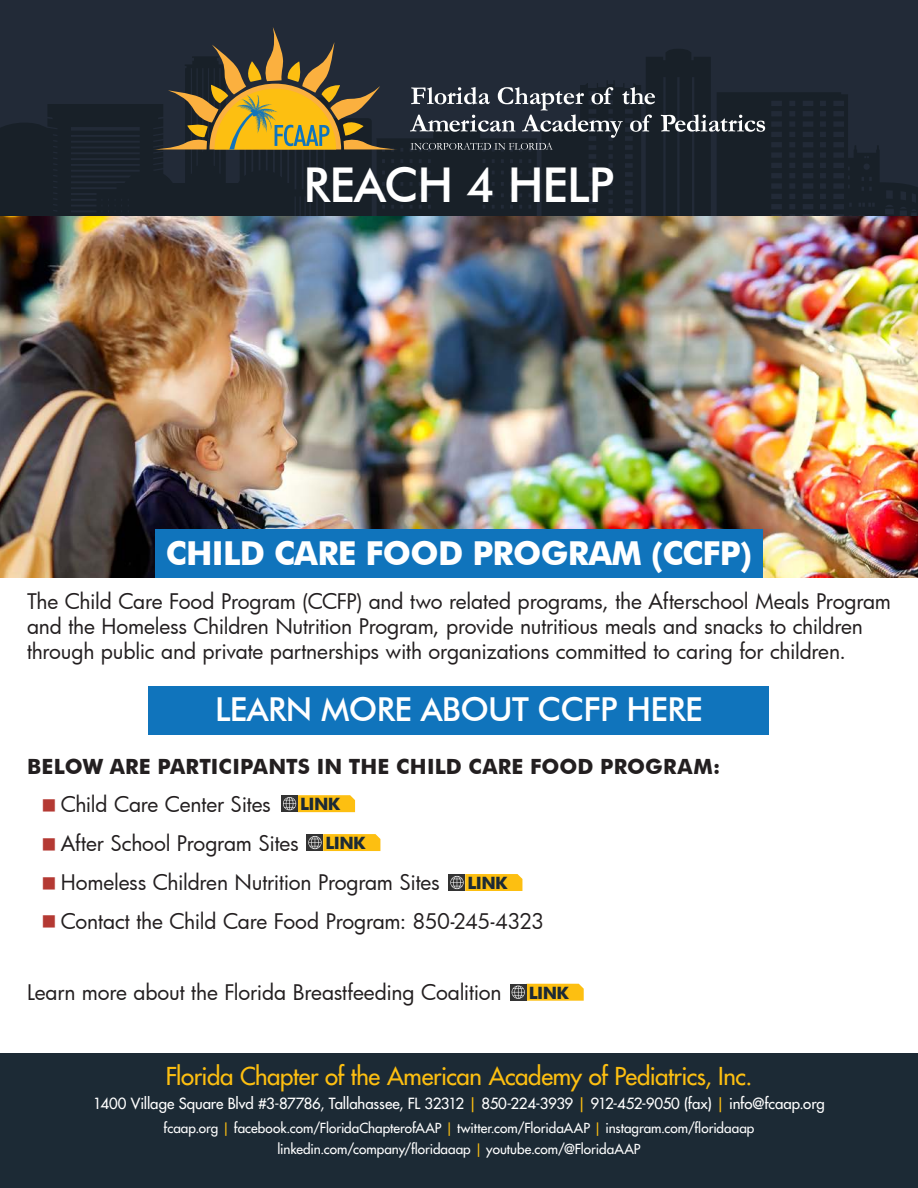
<style>
.page{position:relative;width:918px;height:1188px;background:#fff}
.page>*{position:absolute;margin:0;border:0;box-sizing:border-box;transform-origin:0 0}
.t1{font:500 48px "Futura BT";letter-spacing:-.02em;color:#fff}
.t2{font:700 33px "Futura BT";letter-spacing:-.02em;color:#fff}
.t3{font:500 33px "Futura BT";letter-spacing:-.02em;color:#fff}
.t4{font:500 24px "Futura Std";letter-spacing:-.015em;color:#fdbf11}
.t5{font:21px/25.2px "Futura";letter-spacing:-.01em;color:#231f20}
.t6{font:700 21px "Futura BT";letter-spacing:.01em;color:#231f20}
.t7{font:700 16.95px "Futura BT";letter-spacing:-.04em;color:#1c2a35}
.t8{font:500 15px "Futura Std";letter-spacing:-.01em;color:#fff}
.t9{font:500 13.5px/21px "Futura Std";color:#fff;text-align:center}
.s1{font-family:"Minion Pro";font-size:42px;color:#b43933}
.s2{color:#fdbf11}
</style>
<div class="page">
<div style="left:0;top:1053px;width:918px;height:135px;background:#1c2a35"></div>
<div style="left:0;top:0;width:918px;height:216px;background:#222a37"></div>
<svg style="left:0;top:104px;width:153px;height:112px;fill:#182028"></svg>
<svg style="left:153px;top:27px;width:765px;height:189px"></svg>
<img style="left:0;top:216px;width:918px;height:362px">
<div style="left:155px;top:529px;width:608px;height:49px;background:#1074bc"></div>
<svg style="left:510px;top:984px;width:2px;height:17px"></svg>
<svg style="left:512px;top:984px;width:72px;height:17px"></svg>
<div style="left:281px;top:795px;width:17px;height:17px;background:#333"></div>
<svg style="left:283px;top:795px;width:72px;height:17px"></svg>
<div style="left:306px;top:834px;width:17px;height:17px;background:#333"></div>
<svg style="left:308px;top:834px;width:72px;height:17px"></svg>
<div style="left:448px;top:874px;width:17px;height:17px;background:#333"></div>
<svg style="left:450px;top:874px;width:72px;height:17px"></svg>
<div style="left:148px;top:686px;width:622px;height:49px;background:#1074bc"></div>
<h1 class="t1" style="left:304px;top:156px;width:312px">REACH 4 HELP</h1>
<h2 class="t2" style="left:166px;top:533px;width:588px">CHILD CARE FOOD PROGRAM (CCFP)</h2>
<p class="t5" style="left:27px;top:588px;width:866px">The Child Care Food Program (CCFP) and two related programs, the Afterschool Meals Program and the Homeless Children Nutrition Program, provide nutritious meals and snacks to children through public and private partnerships with organizations committed to caring for children.</p>
<h2 class="t3" style="left:215px;top:689px;width:489px">LEARN MORE ABOUT CCFP HERE</h2>
<p class="t6" style="left:27px;top:754px;width:695px">BELOW ARE PARTICIPANTS IN THE CHILD CARE FOOD PROGRAM:</p>
<p class="t5" style="left:40px;top:792px;width:232px"><span class="s1">■</span> Child Care Center Sites</p>
<p class="t5" style="left:40px;top:830px;width:260px"><span class="s1">■</span> After School Program Sites</p>
<p class="t5" style="left:40px;top:869px;width:401px"><span class="s1">■</span> Homeless Children Nutrition Program Sites</p>
<p class="t5" style="left:40px;top:908px;width:505px"><span class="s1">■</span> Contact the Child Care Food Program: 850-245-4323</p>
<p class="t7" style="left:300px;top:794px;width:41px">LINK</p>
<p class="t7" style="left:326px;top:833px;width:41px">LINK</p>
<p class="t7" style="left:468px;top:873px;width:41px">LINK</p>
<p class="t5" style="left:27px;top:979px;width:476px">Learn more about the Florida Breastfeeding Coalition</p>
<p class="t7" style="left:529px;top:982px;width:41px">LINK</p>
<p class="t4" style="left:166px;top:1061px;width:588px">Florida Chapter of the American Academy of Pediatrics, Inc.</p>
<p class="t8" style="left:93px;top:1094px;width:733px">1400 Village Square Blvd #3-87786, Tallahassee, FL 32312 <span class="s2">|</span> 850-224-3939 <span class="s2">|</span> 912-452-9050 (fax) <span class="s2">|</span> info@fcaap.org</p>
<p class="t9" style="left:164px;top:1117px;width:592px">fcaap.org <span class="s2">|</span> facebook.com/FloridaChapterofAAP <span class="s2">|</span> twitter.com/FloridaAAP <span class="s2">|</span> instagram.com/floridaaap linkedin.com/company/floridaaap <span class="s2">|</span> youtube.com/@FloridaAAP</p>
</div>
